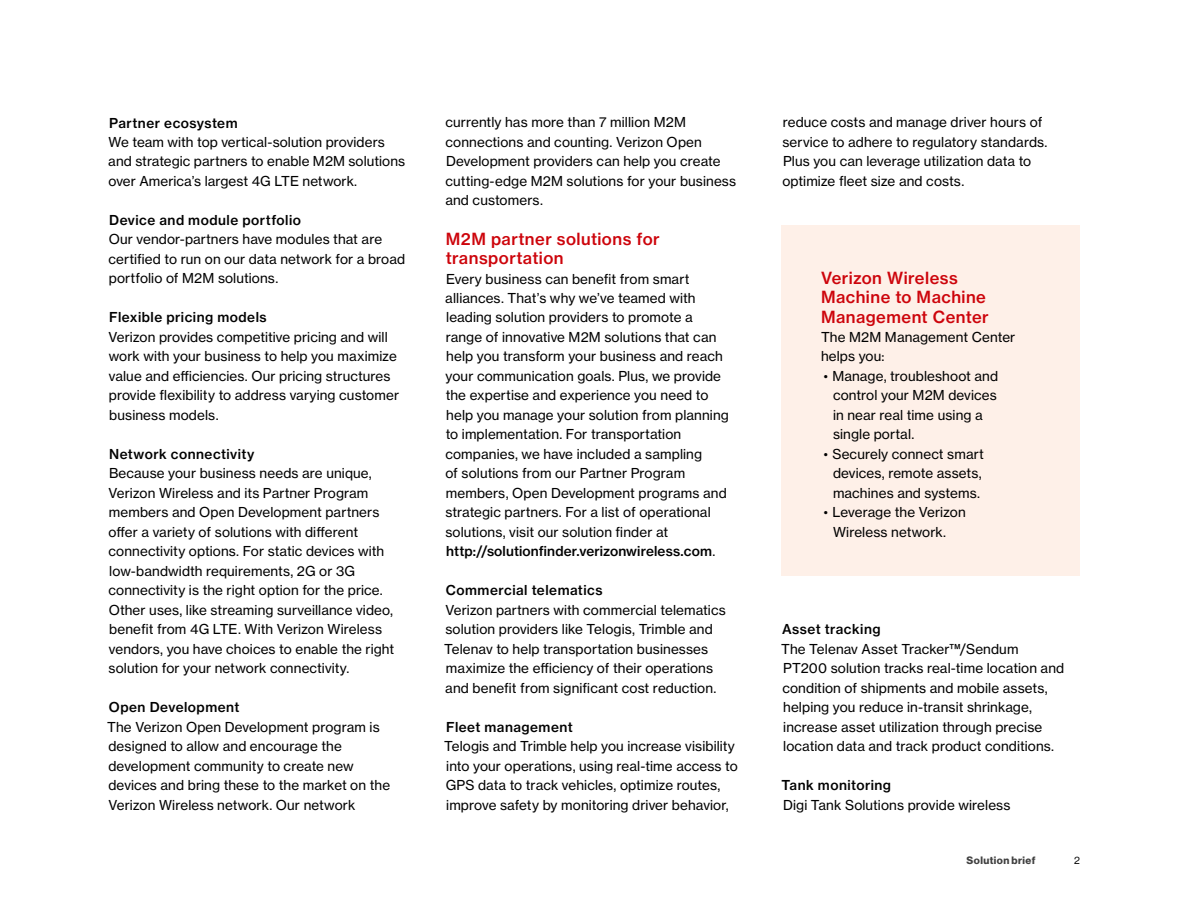
<style>
.page{position:relative;width:1188px;height:918px;background:#fff}
.page>*{position:absolute;margin:0;border:0;box-sizing:border-box;transform-origin:0 0}
.t1{font:16.5px/19.5px "N Haas Grotesk TX Std 65 Md";letter-spacing:.03em;color:#cd040b}
.t2{font:13.5px/19.5px "N Haas Grotesk TX Std 55 Rg";letter-spacing:.01em;color:#000}
.t3{font:13.5px "N Haas Grotesk TX Std 65 Md";letter-spacing:.035em;color:#000}
.t4{font:13.5px "N Haas Grotesk TX Std 65 Md";letter-spacing:.01em;color:#000}
.t5{font:10.5px "N Haas Grotesk DS Std 75 Bd";letter-spacing:.045em;color:#404040}
.t6{font:10.5px "N Haas Grotesk DS Std 55 Rg";color:#000}
.s1{font-family:"N Haas Grotesk TX Std 55 Rg"}
.s2{font-family:"N Haas Grotesk DS Std 55 Rg"}
</style>
<div class="page">
<div style="left:782px;top:225px;width:298px;height:351px;background:#fef0e8"></div>
<p class="t3" style="left:109px;top:114px;width:130px">Partner ecosystem</p>
<p class="t2" style="left:108px;top:132px;width:298px">We team with top vertical-solution providers and strategic partners to enable M2M solutions over America’s largest 4G LTE network.</p>
<p class="t3" style="left:109px;top:212px;width:193px">Device and module portfolio</p>
<p class="t2" style="left:108px;top:230px;width:298px">Our vendor-partners have modules that are certified to run on our data network for a broad portfolio of M2M solutions.</p>
<p class="t3" style="left:109px;top:309px;width:159px">Flexible pricing models</p>
<p class="t2" style="left:108px;top:327px;width:292px">Verizon provides competitive pricing and will work with your business to help you maximize value and efficiencies. Our pricing structures provide flexibility to address varying customer business models.</p>
<p class="t3" style="left:109px;top:446px;width:147px">Network connectivity</p>
<p class="t2" style="left:108px;top:464px;width:287px">Because your business needs are unique, Verizon Wireless and its Partner Program members and Open Development partners offer a variety of solutions with different connectivity options. For static devices with low-bandwidth requirements, 2G or 3G connectivity is the right option for the price.<br>Other uses, like streaming surveillance video, benefit from 4G LTE. With Verizon Wireless vendors, you have choices to enable the right solution for your network connectivity.</p>
<p class="t3" style="left:109px;top:699px;width:132px">Open Development</p>
<p class="t2" style="left:107px;top:717px;width:284px">The Verizon Open Development program is designed to allow and encourage the development community to create new devices and bring these to the market on the Verizon Wireless network. Our network</p>
<p class="t2" style="left:445px;top:113px;width:292px">currently has more than 7 million M2M connections and counting. Verizon Open Development providers can help you create cutting-edge M2M solutions for your business and customers.</p>
<p class="t1" style="left:446px;top:229px;width:216px">M2M partner solutions for transportation</p>
<p class="t2" style="left:445px;top:269px;width:285px">Every business can benefit from smart alliances. That’s why we’ve teamed with leading solution providers to promote a range of innovative M2M solutions that can help you transform your business and reach your communication goals. Plus, we provide the expertise and experience you need to help you manage your solution from planning to implementation. For transportation companies, we have included a sampling<br>of solutions from our Partner Program members, Open Development programs and strategic partners. For a list of operational solutions, visit our solution finder at</p>
<p class="t4" style="left:446px;top:543px;width:270px">http://solutionfinder.verizonwireless.com<span class="s1">.</span></p>
<p class="t3" style="left:446px;top:582px;width:158px">Commercial telematics</p>
<p class="t2" style="left:444px;top:600px;width:283px">Verizon partners with commercial telematics solution providers like Telogis, Trimble and Telenav to help transportation businesses maximize the efficiency of their operations and benefit from significant cost reduction.</p>
<p class="t3" style="left:446px;top:719px;width:128px">Fleet management</p>
<p class="t2" style="left:444px;top:737px;width:295px">Telogis and Trimble help you increase visibility into your operations, using real-time access to GPS data to track vehicles, optimize routes, improve safety by monitoring driver behavior,</p>
<p class="t2" style="left:782px;top:113px;width:267px">reduce costs and manage driver hours of service to adhere to regulatory standards.<br>Plus you can leverage utilization data to optimize fleet size and costs.</p>
<p class="t1" style="left:821px;top:268px;width:169px">Verizon Wireless<br>Machine to Machine<br>Management Center</p>
<p class="t2" style="left:821px;top:327px;width:196px">The M2M Management Center helps you:</p>
<p class="t2" style="left:833px;top:366px;width:167px;text-indent:-9px"><span class="s2">•</span> Manage, troubleshoot and control your M2M devices in near real time using a single portal.</p>
<p class="t2" style="left:824px;top:444px;width:161px;text-align:center"><span class="s2">•</span> Securely connect smart devices, remote assets, machines and systems.</p>
<p class="t2" style="left:833px;top:503px;width:134px;text-indent:-9px"><span class="s2">•</span> Leverage the Verizon<br>Wireless network.</p>
<p class="t3" style="left:782px;top:621px;width:100px">Asset tracking</p>
<p class="t2" style="left:781px;top:639px;width:285px">The Telenav Asset Tracker™/Sendum PT200 solution tracks real-time location and condition of shipments and mobile assets, helping you reduce in-transit shrinkage, increase asset utilization through precise location data and track product conditions.</p>
<p class="t3" style="left:781px;top:777px;width:111px">Tank monitoring</p>
<p class="t2" style="left:783px;top:795px;width:229px">Digi Tank Solutions provide wireless</p>
<p class="t5" style="left:967px;top:854px;width:70px">Solution brief</p>
<p class="t6" style="left:1074px;top:854px;width:7px">2</p>
</div>
